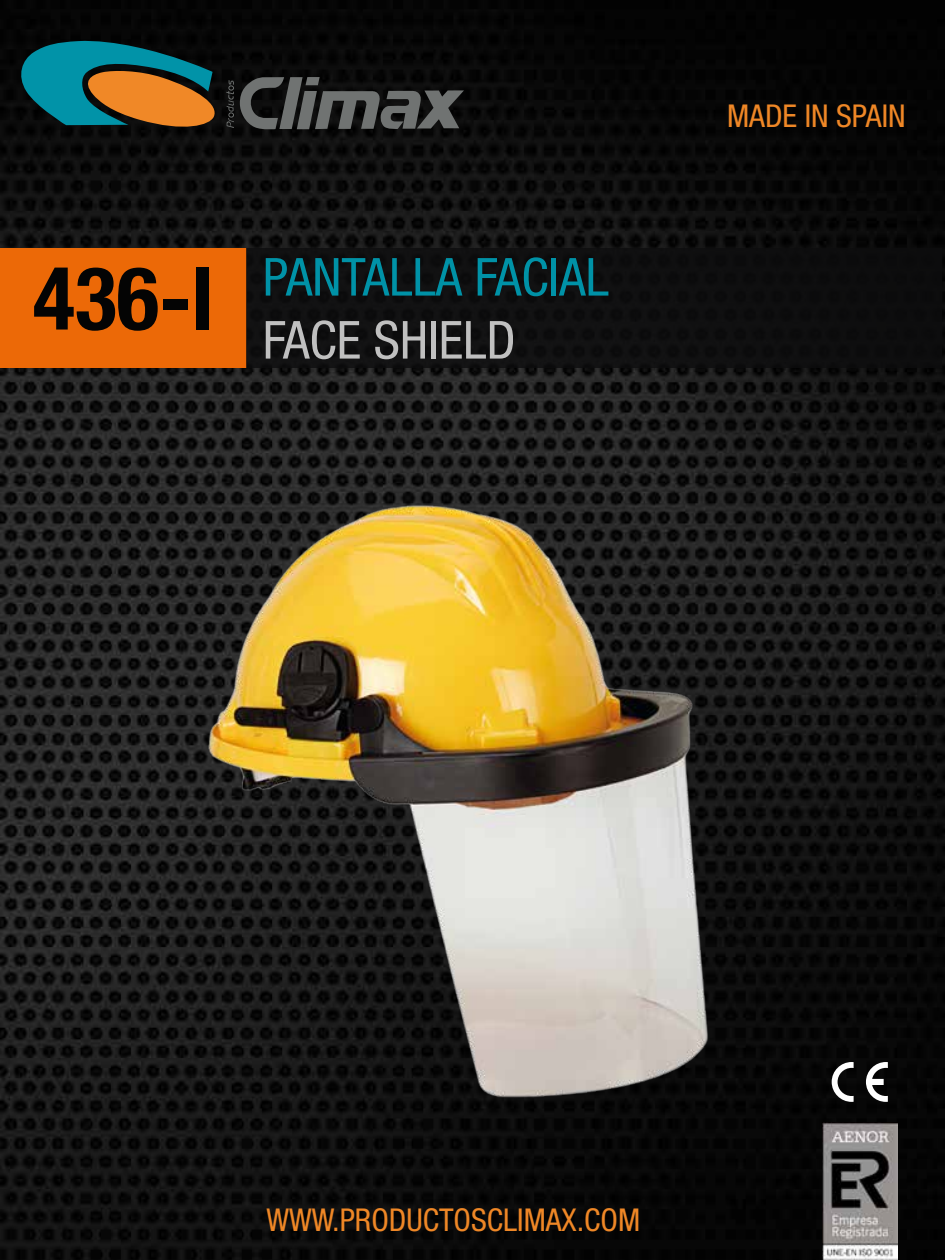
<style>
.page{position:relative;width:945px;height:1260px;background:#fff}
.page>*{position:absolute;margin:0;border:0;box-sizing:border-box;transform-origin:0 0}
.t1{font:700 condensed 87.5px "Helvetica Neue LT Std";color:#040404}
.t2{font:condensed 52.5px "Helvetica Neue LT Std";color:#0092a7}
.t3{font:condensed 52.5px "Helvetica Neue LT Std";color:#c0c0c0}
.t4{font:condensed 31.5px "Helvetica Neue LT Std";color:#ef8726}
</style>
<div class="page">
<img style="left:0;top:0;width:945px;height:1260px">
<div style="left:0;top:248px;width:247px;height:120px;background:#ec6907"></div>
<img style="left:822px;top:1123px;width:75px;height:137px">
<div style="left:246px;top:248px;width:695px;height:120px;background:#0d0d0e"></div>
<svg style="left:832px;top:1062px;width:22px;height:40px"></svg>
<svg style="left:866px;top:1062px;width:22px;height:40px"></svg>
<svg style="left:16px;top:39px;width:203px;height:94px;background:#3f5b4a"></svg>
<svg style="left:226px;top:80px;width:8px;height:48px"></svg>
<svg style="left:240px;top:77px;width:224px;height:53px;background:#3b3d3c"></svg>
<img style="left:152px;top:445px;width:607px;height:698px">
<h1 class="t1" style="left:33px;top:245px;width:182px">436-I</h1>
<h2 class="t2" style="left:263px;top:247px;width:348px">PANTALLA FACIAL</h2>
<h2 class="t3" style="left:263px;top:310px;width:254px">FACE SHIELD</h2>
<p class="t4" style="left:727px;top:98px;width:180px">MADE IN SPAIN</p>
<p class="t4" style="left:266px;top:1201px;width:375px">WWW.PRODUCTOSCLIMAX.COM</p>
</div>
